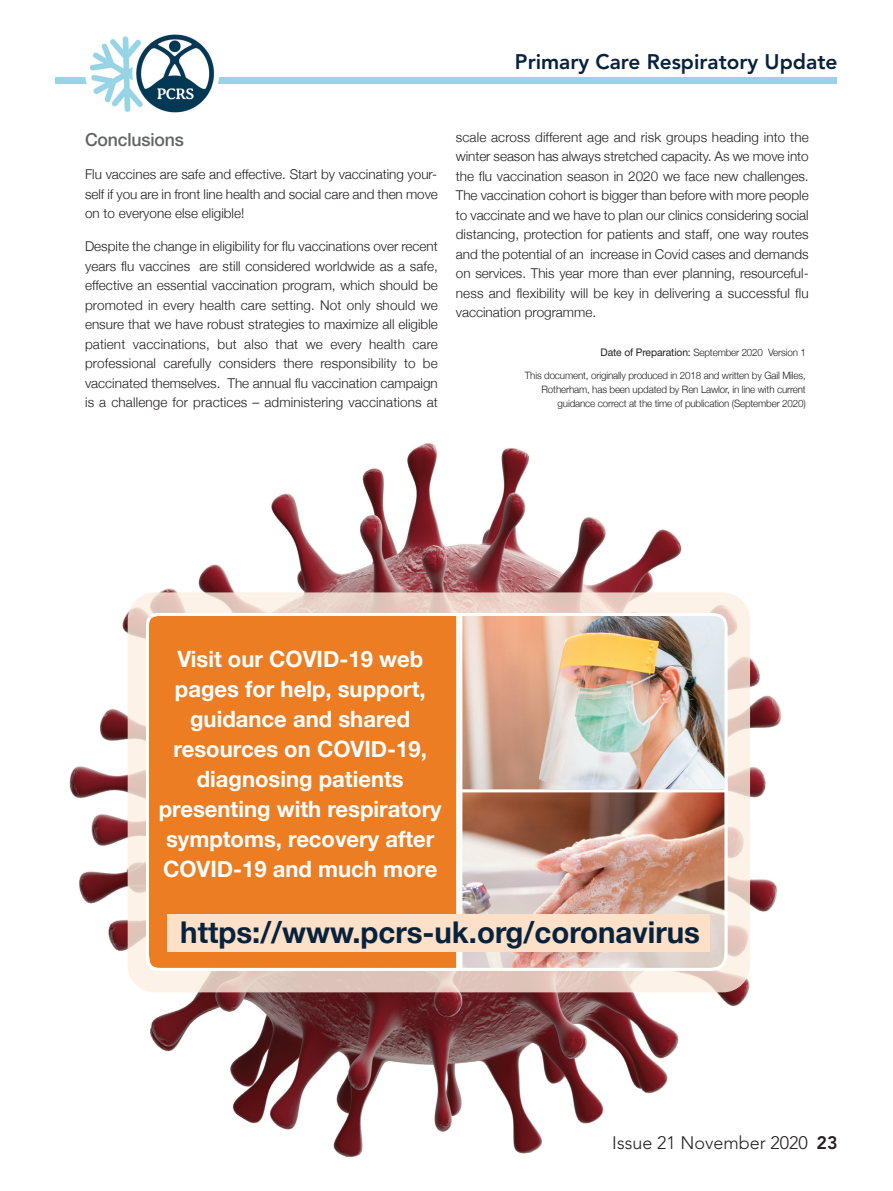
<style>
.page{position:relative;width:893px;height:1191px;background:#fff}
.page>*{position:absolute;margin:0;border:0;box-sizing:border-box;transform-origin:0 0}
.t1{font:700 30px "Helvetica Neue";color:#07223d}
.t2{font:700 22.5px/30px "Helvetica Neue";color:#fff}
.t3{font:800 21px "Avenir";color:#07223d}
.t4{font:300 18px "Avenir";color:#231f20}
.t5{font:500 18px "Helvetica Neue";letter-spacing:-.01em;color:#626464}
.t6{font:800 18px "Avenir";color:#231f20}
.t7{font:300 13.5px/19.5px "Helvetica Neue";letter-spacing:.01em;color:#231f20;text-align:justify}
.t8{font:300 10.2px/14.4px "Helvetica Neue";letter-spacing:-.015em;color:#231f20;text-align:right}
.s1{font-weight:400;font-size:10.5px}
</style>
<div class="page">
<img style="left:60px;top:422px;width:749px;height:749px;border-radius:50%">
<img style="left:128px;top:592px;width:622px;height:400px;border-radius:27px">
<div style="left:55px;top:77px;width:782px;height:7px;background:#97d5e6"></div>
<div style="left:146px;top:613px;width:313px;height:358px;background:#ec7d23"></div>
<img style="left:459px;top:792px;width:269px;height:179px">
<img style="left:459px;top:613px;width:269px;height:179px">
<div style="left:168px;top:914px;width:542px;height:37px;background:#fce0c7"></div>
<img style="left:85px;top:27px;width:134px;height:93px;border-radius:50%">
<p class="t3" style="left:515px;top:53px;width:324px">Primary Care Respiratory Update</p>
<p class="t5" style="left:85px;top:133px;width:100px">Conclusions</p>
<p class="t7" style="left:85px;top:164px;width:354px">Flu vaccines are safe and effective. Start by vaccinating your&shy;self if you are in front line health and social care and then move on to everyone else eligible!</p>
<p class="t7" style="left:85px;top:236px;width:354px">Despite the change in eligibility for flu vaccinations over recent years flu vaccines are still considered worldwide as a safe, effective an essential vaccination program, which should be promoted in every health care setting. Not only should we ensure that we have robust strategies to maximize all eligible patient vaccinations, but also that we every health care professional carefully considers there responsibility to be vaccinated themselves. The annual flu vaccination campaign is a challenge for practices – administering vaccinations at</p>
<p class="t7" style="left:456px;top:127px;width:354px">scale across different age and risk groups heading into the winter season has always stretched capacity. As we move into the flu vaccination season in 2020 we face new challenges.<br>The vaccination cohort is bigger than before with more people to vaccinate and we have to plan our clinics considering social distancing, protection for patients and staff, one way routes and the potential of an increase in Covid cases and demands on services. This year more than ever planning, resourceful&shy;ness and flexibility will be key in delivering a successful flu vaccination programme.</p>
<p class="t8" style="left:600px;top:345px;width:207px"><span class="s1">Date of Preparation:</span> September 2020 Version 1</p>
<p class="t8" style="left:525px;top:368px;width:282px">This document, originally produced in 2018 and written by Gail Miles,<br>Rotherham, has been updated by Ren Lawlor, in line with current</p>
<p class="t8" style="left:558px;top:396px;width:250px">guidance correct at the time of publication (September 2020)</p>
<p class="t2" style="left:175px;top:643px;width:252px">Visit our COVID-19 web pages for help, support,</p>
<p class="t2" style="left:190px;top:703px;width:222px">guidance and shared</p>
<p class="t2" style="left:174px;top:733px;width:255px">resources on COVID-19,</p>
<p class="t2" style="left:197px;top:763px;width:208px">diagnosing patients</p>
<p class="t2" style="left:159px;top:793px;width:284px;text-align:center">presenting with respiratory symptoms, recovery after</p>
<p class="t2" style="left:163px;top:853px;width:276px">COVID-19 and much more</p>
<p class="t1" style="left:180px;top:913px;width:521px">https://www.pcrs-uk.org/coronavirus</p>
<p class="t4" style="left:612px;top:1135px;width:197px">Issue 21 November 2020</p>
<p class="t6" style="left:817px;top:1135px;width:23px">23</p>
</div>
